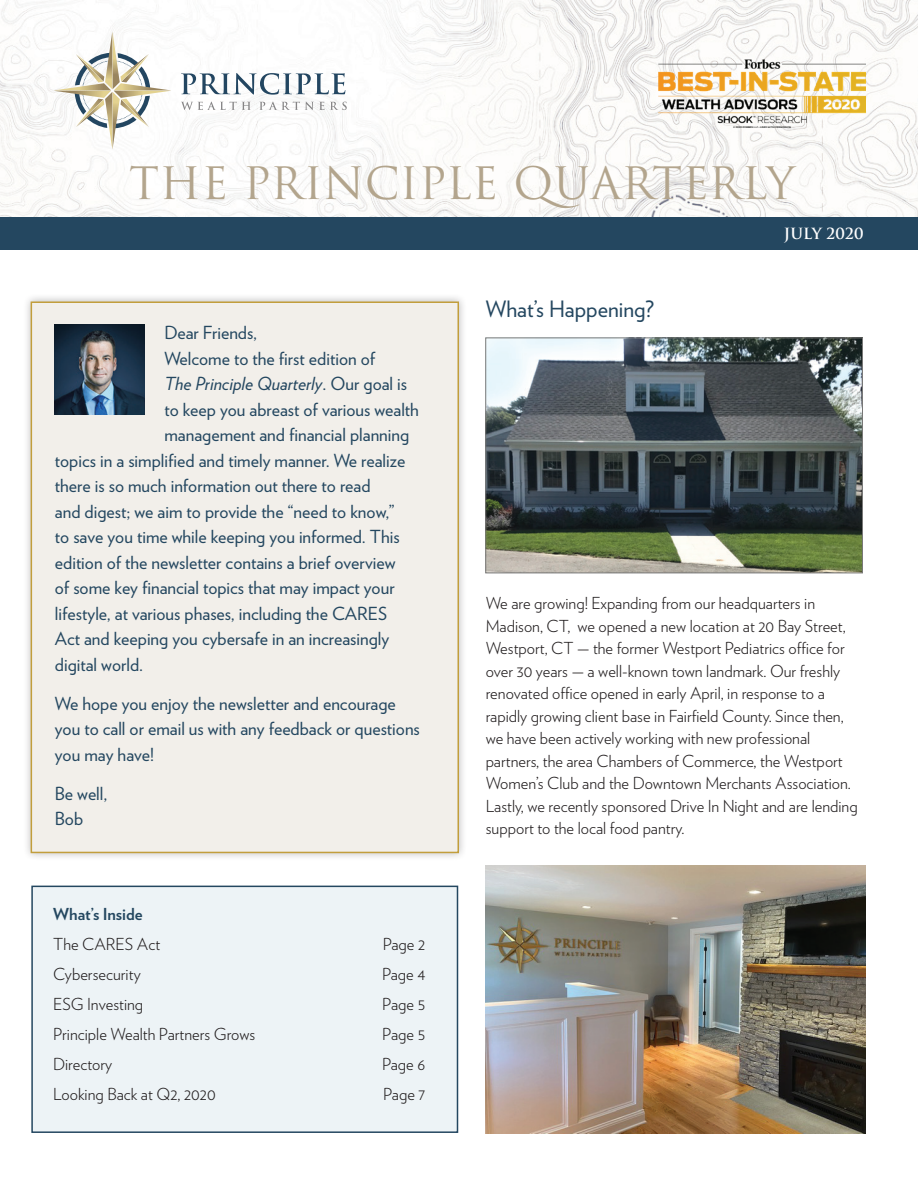
<style>
.page{position:relative;width:918px;height:1188px;background:#fff}
.page>*{position:absolute;margin:0;border:0;box-sizing:border-box;transform-origin:0 0}
.t1{font:43.5px "Trajan Pro 3";letter-spacing:.01em;color:#b3a58d}
.t2{font:22.5px "Verlag";color:#244760}
.t3{font:18px/25.5px "Verlag";color:#244760}
.t4{font:italic 18px "Verlag";color:#244760}
.t5{font:300 16.5px/22.5px "Verlag";color:#231f20}
.t6{font:700 16.5px "Verlag";color:#244760}
.t7{font:600 15px "Trajan Pro 3";color:#fff}
.s1{font-style:normal}
</style>
<div class="page">
<img style="left:0;top:0;width:918px;height:217px">
<svg style="left:181px;top:73px;width:164px;height:22px"></svg>
<svg style="left:181px;top:102px;width:70px;height:8px"></svg>
<svg style="left:259px;top:102px;width:88px;height:8px"></svg>
<svg style="left:54px;top:32px;width:117px;height:117px"></svg>
<div style="left:0;top:217px;width:918px;height:32px;background:#244760"></div>
<img style="left:658px;top:59px;width:207px;height:69px">
<div style="left:31px;top:886px;width:427px;height:247px;background:#edf3f6;border:2px solid #244760"></div>
<div style="left:23px;top:293px;width:444px;height:568px;background:#231f20;opacity:.3"></div>
<div style="left:31px;top:302px;width:428px;height:551px;background:#f2efea;border:2px solid #c29e3c"></div>
<img style="left:55px;top:325px;width:90px;height:90px">
<img style="left:487px;top:340px;width:374px;height:231px">
<div style="left:485px;top:338px;width:378px;height:235px;border:1px solid #787877"></div>
<img style="left:486px;top:866px;width:379px;height:268px">
<h1 class="t1" style="left:129px;top:154px;width:667px">THE PRINCIPLE QUARTERLY</h1>
<p class="t7" style="left:784px;top:223px;width:82px">JULY 2020</p>
<p class="t3" style="left:164px;top:319px;width:94px">Dear Friends,</p>
<p class="t3" style="left:164px;top:345px;width:212px">Welcome to the first edition of</p>
<p class="t4" style="left:164px;top:370px;width:244px">The Principle Quarterly<span class="s1">. Our goal is</span></p>
<p class="t3" style="left:164px;top:396px;width:256px">to keep you abreast of various wealth</p>
<p class="t3" style="left:164px;top:421px;width:246px">management and financial planning</p>
<p class="t3" style="left:55px;top:447px;width:352px">topics in a simplified and timely manner. We realize</p>
<p class="t3" style="left:55px;top:472px;width:317px">there is so much information out there to read</p>
<p class="t3" style="left:55px;top:498px;width:341px">and digest; we aim to provide the “need to know,”</p>
<p class="t3" style="left:55px;top:523px;width:346px">to save you time while keeping you informed. This</p>
<p class="t3" style="left:55px;top:549px;width:342px">edition of the newsletter contains a brief overview</p>
<p class="t3" style="left:55px;top:574px;width:341px">of some key financial topics that may impact your</p>
<p class="t3" style="left:55px;top:600px;width:334px">lifestyle, at various phases, including the CARES</p>
<p class="t3" style="left:55px;top:625px;width:336px">Act and keeping you cybersafe in an increasingly</p>
<p class="t3" style="left:55px;top:651px;width:90px">digital world.</p>
<p class="t3" style="left:55px;top:690px;width:367px">We hope you enjoy the newsletter and encourage you to call or email us with any feedback or questions you may have!</p>
<p class="t3" style="left:55px;top:780px;width:54px">Be well,<br>Bob</p>
<p class="t6" style="left:53px;top:901px;width:91px">What’s Inside</p>
<p class="t5" style="left:53px;top:932px;width:108px">The CARES Act</p>
<p class="t5" style="left:383px;top:932px;width:44px">Page 2</p>
<p class="t5" style="left:53px;top:962px;width:89px">Cybersecurity</p>
<p class="t5" style="left:382px;top:962px;width:45px">Page 4</p>
<p class="t5" style="left:53px;top:992px;width:92px">ESG Investing</p>
<p class="t5" style="left:382px;top:992px;width:44px">Page 5</p>
<p class="t5" style="left:53px;top:1022px;width:204px">Principle Wealth Partners Grows</p>
<p class="t5" style="left:382px;top:1022px;width:44px">Page 5</p>
<p class="t5" style="left:53px;top:1052px;width:61px">Directory</p>
<p class="t5" style="left:382px;top:1052px;width:45px">Page 6</p>
<p class="t5" style="left:53px;top:1082px;width:164px">Looking Back at Q2, 2020</p>
<p class="t5" style="left:383px;top:1082px;width:44px">Page 7</p>
<h2 class="t2" style="left:486px;top:292px;width:170px">What’s Happening?</h2>
<p class="t5" style="left:486px;top:591px;width:374px">We are growing! Expanding from our headquarters in Madison, CT, we opened a new location at 20 Bay Street, Westport, CT — the former Westport Pediatrics office for over 30 years — a well-known town landmark. Our freshly renovated office opened in early April, in response to a rapidly growing client base in Fairfield County. Since then, we have been actively working with new professional partners, the area Chambers of Commerce, the Westport Women’s Club and the Downtown Merchants Association.<br>Lastly, we recently sponsored Drive In Night and are lending support to the local food pantry.</p>
</div>
